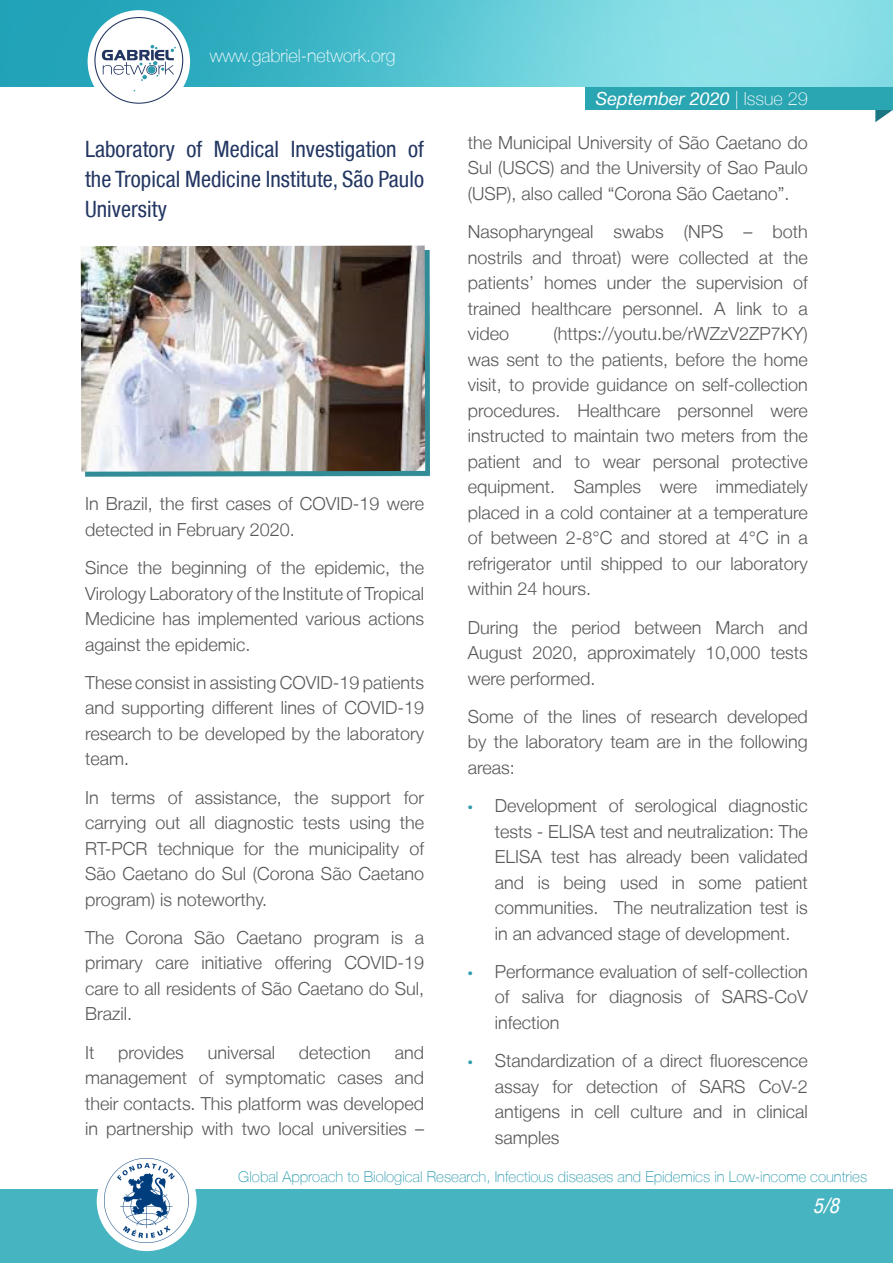
<style>
.page{position:relative;width:893px;height:1263px;background:#fff}
.page>*{position:absolute;margin:0;border:0;box-sizing:border-box;transform-origin:0 0}
.t1{font:condensed 22.5px/30px "Helvetica Neue LT";letter-spacing:.005em;color:#233662;text-align:justify}
.t2{font:italic condensed 21px "Helvetica Neue LT";color:#fff}
.t3{font:300 18px/25.5px "Helvetica Neue LT";color:#57585a;text-align:justify}
.t4{font:100 18px "Helvetica Neue LT";color:#fff}
.t5{font:italic 18px "Helvetica Neue LT";color:#fff}
.t6{font:100 15px "Helvetica Neue LT";color:#2b9bad}
.s1{font-weight:100;font-style:normal}
.s2{font-family:"Myriad Pro";font-weight:400;color:#2b9bad}
</style>
<div class="page">
<div style="left:0;top:1190px;width:893px;height:73px;background:#47b5c1"></div>
<svg style="left:875px;top:110px;width:18px;height:12px"></svg>
<div style="left:586px;top:86px;width:307px;height:24px;background:#2aa5b2"></div>
<div style="left:97px;top:1151px;width:100px;height:100px;background:#fff;border-radius:50%"></div>
<img style="left:104px;top:1159px;width:84px;height:83px">
<div style="left:85px;top:250px;width:345px;height:226px;background:#318c97"></div>
<img style="left:81px;top:246px;width:344px;height:226px">
<img style="left:0;top:0;width:893px;height:86px">
<div style="left:88px;top:10px;width:102px;height:103px;background:#fff;border-radius:50%"></div>
<svg style="left:94px;top:17px;width:89px;height:87px"></svg>
<p class="t4" style="left:210px;top:45px;width:187px">www.gabriel-network.org</p>
<p class="t1" style="left:85px;top:134px;width:341px">Laboratory of Medical Investigation of the Tropical Medicine Institute, São Paulo University</p>
<p class="t3" style="left:85px;top:491px;width:341px">In Brazil, the first cases of COVID-19 were detected in February 2020.</p>
<p class="t3" style="left:85px;top:555px;width:341px">Since the beginning of the epidemic, the Virology Laboratory of the Institute of Tropical Medicine has implemented various actions against the epidemic.</p>
<p class="t3" style="left:85px;top:669px;width:341px">These consist in assisting COVID-19 patients and supporting different lines of COVID-19 research to be developed by the laboratory team.</p>
<p class="t3" style="left:85px;top:784px;width:341px">In terms of assistance, the support for carrying out all diagnostic tests using the RT-PCR technique for the municipality of São Caetano do Sul (Corona São Caetano program) is noteworthy.</p>
<p class="t3" style="left:85px;top:924px;width:341px">The Corona São Caetano program is a primary care initiative offering COVID-19 care to all residents of São Caetano do Sul, Brazil.</p>
<p class="t3" style="left:85px;top:1039px;width:11px">It</p>
<p class="t3" style="left:118px;top:1039px;width:67px">provides</p>
<p class="t3" style="left:208px;top:1039px;width:69px">universal</p>
<p class="t3" style="left:299px;top:1039px;width:74px">detection</p>
<p class="t3" style="left:85px;top:1039px;width:341px;text-indent:310px">and management of symptomatic cases and their contacts. This platform was developed in partnership with two local universities –</p>
<p class="t5" style="left:596px;top:87px;width:214px">September 2020 <span class="s1">| Issue 29</span></p>
<p class="t3" style="left:468px;top:129px;width:342px">the Municipal University of São Caetano do Sul (USCS) and the University of Sao Paulo (USP), also called “Corona São Caetano”.</p>
<p class="t3" style="left:468px;top:219px;width:342px">Nasopharyngeal swabs (NPS – both nostrils and throat) were collected at the patients’ homes under the supervision of trained healthcare personnel. A link to a video</p>
<p class="t3" style="left:468px;top:321px;width:342px;text-indent:86px">(https://youtu.be/rWZzV2ZP7KY) was sent to the patients, before the home visit, to provide guidance on self-collection procedures. Healthcare personnel were instructed to maintain two meters from the patient and to wear personal protective equipment. Samples were immediately placed in a cold container at a temperature of between 2-8°C and stored at 4°C in a refrigerator until shipped to our laboratory within 24 hours.</p>
<p class="t3" style="left:468px;top:614px;width:342px">During the period between March and August 2020, approximately 10,000 tests were performed.</p>
<p class="t3" style="left:468px;top:703px;width:342px">Some of the lines of research developed by the laboratory team are in the following areas:</p>
<p class="t3" style="left:495px;top:792px;width:315px;text-indent:-27px"><span class="s2">•</span> Development of serological diagnostic tests - ELISA test and neutralization: The ELISA test has already been validated and is being used in some patient communities. The neutralization test is in an advanced stage of development.</p>
<p class="t3" style="left:495px;top:958px;width:315px;text-indent:-27px"><span class="s2">•</span> Performance evaluation of self-collection of saliva for diagnosis of SARS-CoV infection</p>
<p class="t3" style="left:495px;top:1047px;width:315px;text-indent:-27px"><span class="s2">•</span> Standardization of a direct fluorescence assay for detection of SARS CoV-2 antigens in cell culture and in clinical samples</p>
<p class="t6" style="left:238px;top:1168px;width:630px">Global Approach to Biological Research, Infectious diseases and Epidemics in Low-income countries</p>
<p class="t2" style="left:813px;top:1193px;width:27px">5/8</p>
</div>
